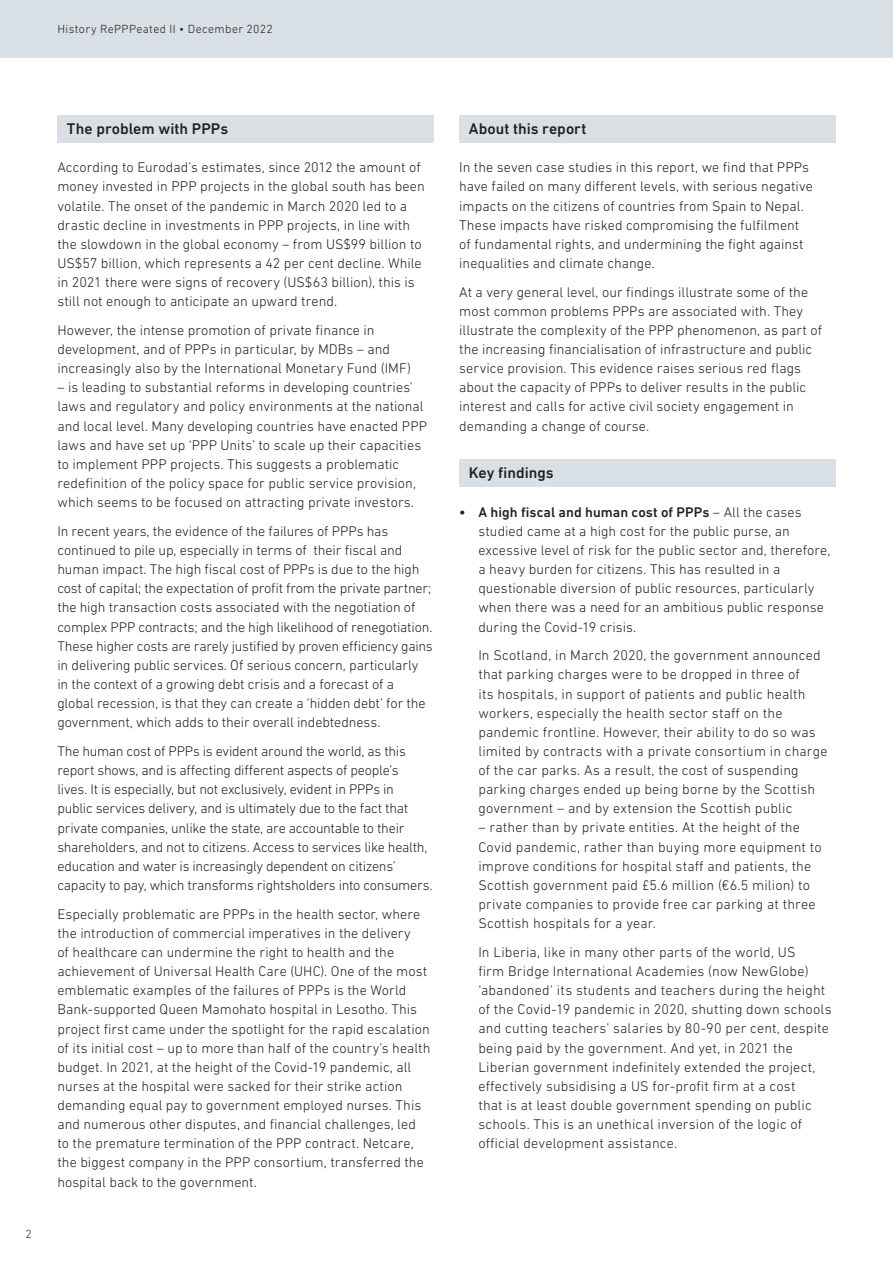
<style>
.page{position:relative;width:893px;height:1263px;background:#fff}
.page>*{position:absolute;margin:0;border:0;box-sizing:border-box;transform-origin:0 0}
.t1{font:500 15.75px "DIN Next LT Pro";color:#231f20}
.t2{font:300 14.25px/19.2px "DIN Next LT Pro";letter-spacing:.005em;color:#231f20}
.t3{font:300 14.25px/19.2px "DIN Next LT Pro";letter-spacing:-.015em;color:#231f20}
.t4{font:300 12px "DIN Next LT Pro";letter-spacing:.03em;color:#231f20}
.t5{font:300 12px "DIN Next LT Pro";color:#0a3449}
.s1{font-weight:500}
</style>
<div class="page">
<div style="left:0;top:0;width:893px;height:57px;background:#d8dfe5"></div>
<div style="left:57px;top:115px;width:377px;height:28px;background:#d8dfe5"></div>
<div style="left:459px;top:115px;width:377px;height:28px;background:#d8dfe5"></div>
<div style="left:459px;top:460px;width:377px;height:27px;background:#d8dfe5"></div>
<p class="t4" style="left:57px;top:22px;width:217px">History RePPPeated II • December 2022</p>
<p class="t5" style="left:26px;top:1227px;width:8px">2</p>
<p class="t1" style="left:67px;top:119px;width:163px">The problem with PPPs</p>
<p class="t2" style="left:57px;top:158px;width:369px">According to Eurodad’s estimates, since 2012 the amount of money invested in PPP projects in the global south has been volatile. The onset of the pandemic in March 2020 led to a drastic decline in investments in PPP projects, in line with the slowdown in the global economy – from US$99 billion to US$57 billion, which represents a 42 per cent decline. While in 2021 there were signs of recovery (US$63 billion), this is still not enough to anticipate an upward trend.</p>
<p class="t2" style="left:57px;top:320px;width:355px">However, the intense promotion of private finance in development, and of PPPs in particular, by MDBs – and increasingly also by the International Monetary Fund (IMF)</p>
<p class="t2" style="left:57px;top:378px;width:371px">– is leading to substantial reforms in developing countries’ laws and regulatory and policy environments at the national and local level. Many developing countries have enacted PPP laws and have set up ‘PPP Units’ to scale up their capacities to implement PPP projects. This suggests a problematic redefinition of the policy space for public service provision, which seems to be focused on attracting private investors.</p>
<p class="t2" style="left:57px;top:521px;width:377px">In recent years, the evidence of the failures of PPPs has continued to pile up, especially in terms of their fiscal and human impact. The high fiscal cost of PPPs is due to the high cost of capital; the expectation of profit from the private partner; the high transaction costs associated with the negotiation of complex PPP contracts; and the high likelihood of renegotiation.<br>These higher costs are rarely justified by proven efficiency gains in delivering public services. Of serious concern, particularly in the context of a growing debt crisis and a forecast of a global recession, is that they can create a ‘hidden debt’ for the government, which adds to their overall indebtedness.</p>
<p class="t3" style="left:57px;top:741px;width:377px">The human cost of PPPs is evident around the world, as this report shows, and is affecting different aspects of people’s<br>lives. It is especially, but not exclusively, evident in PPPs in public services delivery, and is ultimately due to the fact that private companies, unlike the state, are accountable to their shareholders, and not to citizens. Access to services like health, education and water is increasingly dependent on citizens’ capacity to pay, which transforms rightsholders into consumers.</p>
<p class="t2" style="left:57px;top:904px;width:374px">Especially problematic are PPPs in the health sector, where the introduction of commercial imperatives in the delivery<br>of healthcare can undermine the right to health and the achievement of Universal Health Care (UHC). One of the most emblematic examples of the failures of PPPs is the World Bank-supported Queen Mamohato hospital in Lesotho. This project first came under the spotlight for the rapid escalation of its initial cost – up to more than half of the country’s health budget. In 2021, at the height of the Covid-19 pandemic, all nurses at the hospital were sacked for their strike action demanding equal pay to government employed nurses. This and numerous other disputes, and financial challenges, led to the premature termination of the PPP contract. Netcare, the biggest company in the PPP consortium, transferred the hospital back to the government.</p>
<p class="t1" style="left:469px;top:119px;width:119px">About this report</p>
<p class="t2" style="left:459px;top:158px;width:355px">In the seven case studies in this report, we find that PPPs have failed on many different levels, with serious negative impacts on the citizens of countries from Spain to Nepal.<br>These impacts have risked compromising the fulfilment of fundamental rights, and undermining the fight against inequalities and climate change.</p>
<p class="t2" style="left:459px;top:282px;width:364px">At a very general level, our findings illustrate some of the most common problems PPPs are associated with. They illustrate the complexity of the PPP phenomenon, as part of the increasing financialisation of infrastructure and public service provision. This evidence raises serious red flags about the capacity of PPPs to deliver results in the public interest and calls for active civil society engagement in demanding a change of course.</p>
<p class="t1" style="left:469px;top:464px;width:86px">Key findings</p>
<p class="t2" style="left:478px;top:502px;width:354px;text-indent:-19px"><span class="s1">• A high fiscal and human cost of PPPs</span> – All the cases studied came at a high cost for the public purse, an excessive level of risk for the public sector and, therefore, a heavy burden for citizens. This has resulted in a questionable diversion of public resources, particularly when there was a need for an ambitious public response during the Covid-19 crisis.</p>
<p class="t2" style="left:478px;top:646px;width:351px">In Scotland, in March 2020, the government announced that parking charges were to be dropped in three of<br>its hospitals, in support of patients and public health workers, especially the health sector staff on the pandemic frontline. However, their ability to do so was limited by contracts with a private consortium in charge of the car parks. As a result, the cost of suspending parking charges ended up being borne by the Scottish government – and by extension the Scottish public</p>
<p class="t2" style="left:478px;top:818px;width:345px">– rather than by private entities. At the height of the Covid pandemic, rather than buying more equipment to improve conditions for hospital staff and patients, the Scottish government paid £5.6 million (€6.5 milion) to private companies to provide free car parking at three Scottish hospitals for a year.</p>
<p class="t2" style="left:478px;top:942px;width:355px">In Liberia, like in many other parts of the world, US<br>firm Bridge International Academies (now NewGlobe) ‘abandoned’ its students and teachers during the height of the Covid-19 pandemic in 2020, shutting down schools and cutting teachers’ salaries by 80-90 per cent, despite being paid by the government. And yet, in 2021 the Liberian government indefinitely extended the project, effectively subsidising a US for-profit firm at a cost<br>that is at least double government spending on public schools. This is an unethical inversion of the logic of official development assistance.</p>
</div>
